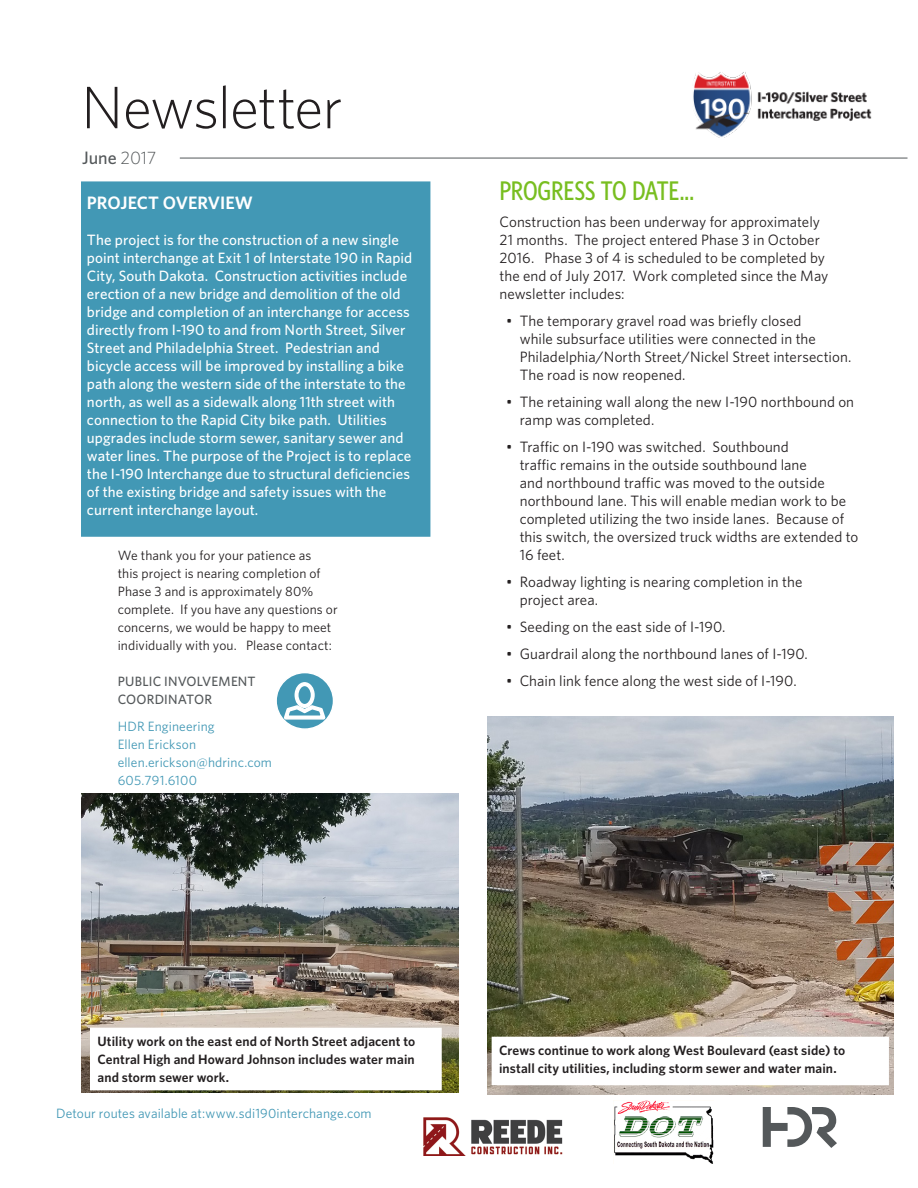
<style>
.page{position:relative;width:918px;height:1188px;background:#fff}
.page>*{position:absolute;margin:0;border:0;box-sizing:border-box;transform-origin:0 0}
.t1{font:300 60px "Whitney";letter-spacing:-.02em;color:#231f20}
.Heading_2{font:500 27px "Whitney Condensed";letter-spacing:-.005em;color:#78be20}
.Body{font:600 18px "Whitney";letter-spacing:-.005em;color:#fff}
.Heading_4{font:500 18px "Whitney";color:#54585a}
.Body-2{font:15px/18px "Whitney";letter-spacing:.005em;color:#231f20}
.Body-3{font:500 15px/18px "Whitney";letter-spacing:.005em;color:#fff}
.Body-4{font:600 13.5px/18px "Whitney";letter-spacing:.01em;color:#231f20;text-align:justify}
.Body-5{font:13.5px/18px "Whitney";letter-spacing:.005em;color:#231f20}
.Body-6{font:13.5px/18px "Whitney";letter-spacing:.01em;color:#4298b5}
.Body-7{font:500 13.5px/18px "Whitney";letter-spacing:.015em;color:#54585a}
.s1{font-weight:300}
</style>
<div class="page">
<hr style="left:180px;top:158px;width:727px;height:1px;background:#54585a">
<svg style="left:763px;top:1107px;width:74px;height:41px"></svg>
<img style="left:693px;top:72px;width:179px;height:66px">
<img style="left:614px;top:1101px;width:99px;height:62px">
<div style="left:84px;top:184px;width:343px;height:350px;background:#4298b5"></div>
<div style="left:81px;top:181px;width:349px;height:356px;border:6px solid #4298b5"></div>
<img style="left:423px;top:1117px;width:140px;height:39px">
<img style="left:81px;top:794px;width:378px;height:299px">
<img style="left:487px;top:716px;width:406px;height:379px">
<svg style="left:276px;top:673px;width:58px;height:56px"></svg>
<div style="left:275px;top:672px;width:59px;height:58px;border:2px solid #fff;border-radius:50%"></div>
<svg style="left:283px;top:681px;width:44px;height:40px"></svg>
<div style="left:94px;top:1031px;width:344px;height:56px;background:#fff"></div>
<div style="left:495px;top:1040px;width:390px;height:42px;background:#fff"></div>
<h1 class="t1" style="left:81px;top:67px;width:263px">Newsletter</h1>
<p class="Heading_4" style="left:82px;top:146px;width:76px">June <span class="s1">2017</span></p>
<p class="Body" style="left:87px;top:191px;width:168px">PROJECT OVERVIEW</p>
<p class="Body-3" style="left:87px;top:231px;width:327px">The project is for the construction of a new single point interchange at Exit 1 of Interstate 190 in Rapid City, South Dakota. Construction activities include erection of a new bridge and demolition of the old bridge and completion of an interchange for access directly from I-190 to and from North Street, Silver Street and Philadelphia Street. Pedestrian and bicycle access will be improved by installing a bike path along the western side of the interstate to the north, as well as a sidewalk along 11th street with connection to the Rapid City bike path. Utilities upgrades include storm sewer, sanitary sewer and water lines. The purpose of the Project is to replace the I-190 Interchange due to structural deficiencies of the existing bridge and safety issues with the current interchange layout.</p>
<p class="Body-5" style="left:118px;top:546px;width:222px">We thank you for your patience as<br>this project is nearing completion of Phase 3 and is approximately 80% complete. If you have any questions or concerns, we would be happy to meet individually with you. Please contact:</p>
<p class="Body-7" style="left:118px;top:672px;width:139px">PUBLIC INVOLVEMENT<br>COORDINATOR</p>
<p class="Body-6" style="left:118px;top:717px;width:156px">HDR Engineering<br>Ellen Erickson ellen.erickson@hdrinc.com<br>605.791.6100</p>
<p class="Heading_2" style="left:500px;top:174px;width:196px">PROGRESS TO DATE...</p>
<p class="Body-2" style="left:500px;top:213px;width:330px">Construction has been underway for approximately 21 months. The project entered Phase 3 in October 2016. Phase 3 of 4 is scheduled to be completed by the end of July 2017. Work completed since the May newsletter includes:</p>
<p class="Body-2" style="left:520px;top:312px;width:333px;text-indent:-14px">• The temporary gravel road was briefly closed<br>while subsurface utilities were connected in the Philadelphia/North Street/Nickel Street intersection.<br>The road is now reopened.</p>
<p class="Body-2" style="left:520px;top:393px;width:336px;text-indent:-14px">• The retaining wall along the new I-190 northbound on ramp was completed.</p>
<p class="Body-2" style="left:520px;top:438px;width:340px;text-indent:-14px">• Traffic on I-190 was switched. Southbound<br>traffic remains in the outside southbound lane<br>and northbound traffic was moved to the outside northbound lane. This will enable median work to be completed utilizing the two inside lanes. Because of this switch, the oversized truck widths are extended to 16 feet.</p>
<p class="Body-2" style="left:520px;top:573px;width:284px;text-indent:-14px">• Roadway lighting is nearing completion in the project area.</p>
<p class="Body-2" style="left:506px;top:618px;width:221px">• Seeding on the east side of I-190.</p>
<p class="Body-2" style="left:506px;top:645px;width:303px">• Guardrail along the northbound lanes of I-190.</p>
<p class="Body-2" style="left:506px;top:672px;width:292px">• Chain link fence along the west side of I-190.</p>
<p class="Body-4" style="left:98px;top:1032px;width:319px">Utility work on the east end of North Street adjacent to Central High and Howard Johnson includes water main and storm sewer work.</p>
<p class="Body-4" style="left:499px;top:1041px;width:348px">Crews continue to work along West Boulevard (east side) to install city utilities, including storm sewer and water main.</p>
<p class="Body-6" style="left:56px;top:1104px;width:317px">Detour routes available at:www.sdi190interchange.com</p>
</div>
